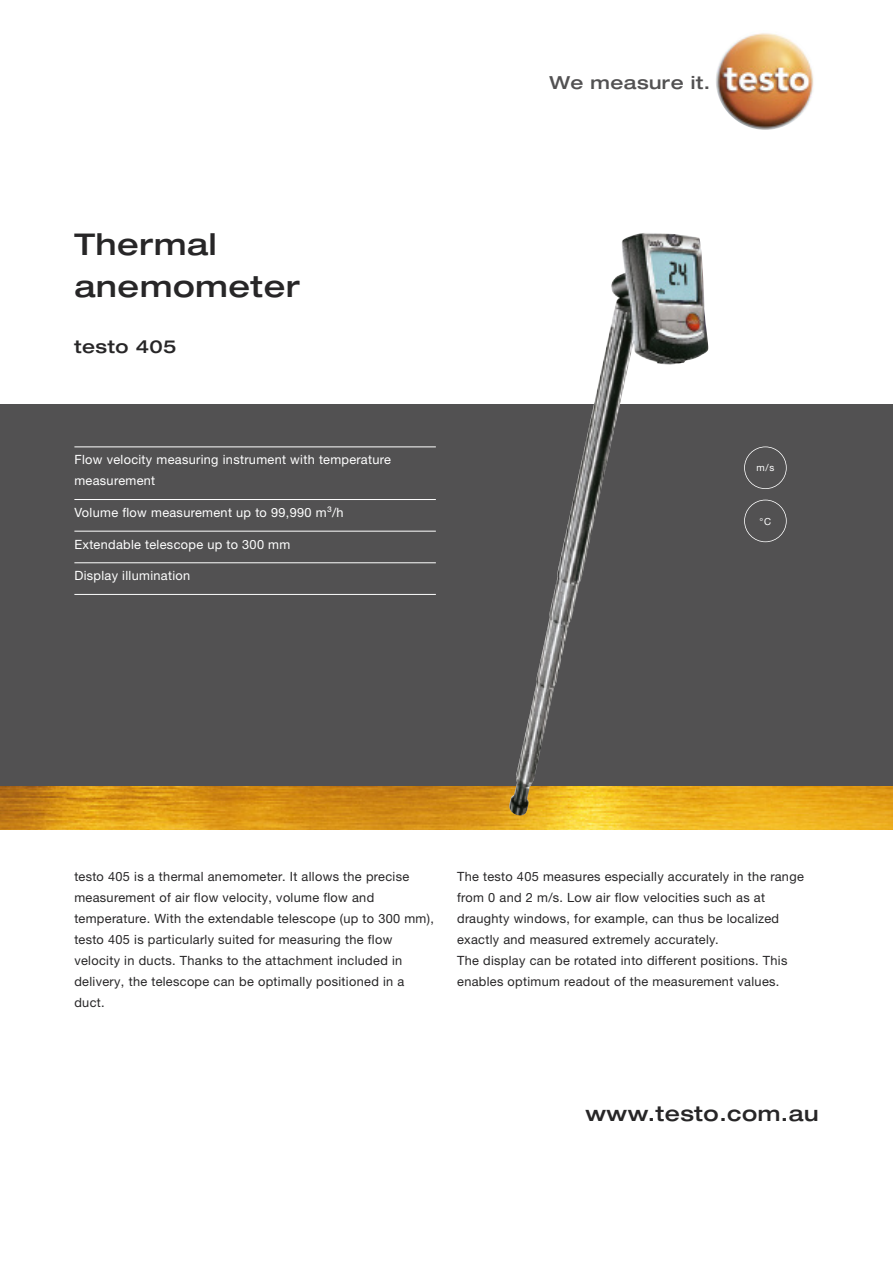
<style>
.page{position:relative;width:893px;height:1263px;background:#fff}
.page>*{position:absolute;margin:0;border:0;box-sizing:border-box;transform-origin:0 0}
.t1{font:500 expanded 30px/42px "Helvetica Neue LT Com";letter-spacing:.025em;color:#272627}
.t2{font:500 expanded 21px "Helvetica Neue LT Com";letter-spacing:.025em;color:#272627}
.t3{font:500 expanded 18px "Helvetica Neue LT Com";letter-spacing:.025em;color:#525152}
.t4{font:500 expanded 18px "Helvetica Neue LT Com";letter-spacing:.025em;color:#272627}
.t5{font:12.75px/21px "Helvetica Neue LTW1 G";letter-spacing:.025em;color:#272627}
.t6{font:12.75px/21px "Helvetica Neue LTW1 G";letter-spacing:.025em;color:#fff}
.t7{font:9.75px "Helvetica Neue LTW1 G";color:#fff}
</style>
<div class="page">
<div style="left:0;top:404px;width:893px;height:383px;background:#525152"></div>
<img style="left:0;top:787px;width:893px;height:42px">
<img style="left:509px;top:233px;width:200px;height:583px">
<hr style="left:74px;top:446px;width:362px;height:1px;background:#fff">
<hr style="left:74px;top:499px;width:362px;height:1px;background:#fff">
<hr style="left:74px;top:531px;width:362px;height:1px;background:#fff">
<hr style="left:74px;top:562px;width:362px;height:1px;background:#fff">
<hr style="left:74px;top:594px;width:362px;height:1px;background:#fff">
<div style="left:744px;top:446px;width:43px;height:43px;border:2px solid #fff;border-radius:50%"></div>
<div style="left:744px;top:500px;width:43px;height:42px;border:2px solid #fff;border-radius:50%"></div>
<img style="left:716px;top:30px;width:99px;height:100px;border-radius:50%">
<p class="t1" style="left:74px;top:223px;width:227px">Thermal anemometer</p>
<p class="t4" style="left:74px;top:335px;width:104px">testo 405</p>
<p class="t6" style="left:74px;top:450px;width:318px">Flow velocity measuring instrument with temperature measurement</p>
<p class="t6" style="left:74px;top:503px;width:271px">Volume flow measurement up to 99,990 m³/h</p>
<p class="t6" style="left:74px;top:535px;width:217px">Extendable telescope up to 300 mm</p>
<p class="t6" style="left:74px;top:566px;width:117px">Display illumination</p>
<p class="t3" style="left:550px;top:71px;width:162px">We measure it.</p>
<p class="t7" style="left:756px;top:464px;width:19px">m/s</p>
<p class="t7" style="left:760px;top:517px;width:13px">°C</p>
<p class="t5" style="left:74px;top:867px;width:361px">testo 405 is a thermal anemometer. It allows the precise measurement of air flow velocity, volume flow and temperature. With the extendable telescope (up to 300 mm), testo 405 is particularly suited for measuring the flow velocity in ducts. Thanks to the attachment included in delivery, the telescope can be optimally positioned in a duct.</p>
<p class="t5" style="left:457px;top:867px;width:348px">The testo 405 measures especially accurately in the range from 0 and 2 m/s. Low air flow velocities such as at draughty windows, for example, can thus be localized exactly and measured extremely accurately.<br>The display can be rotated into different positions. This enables optimum readout of the measurement values.</p>
<p class="t2" style="left:585px;top:1100px;width:235px">www.testo.com.au</p>
</div>
